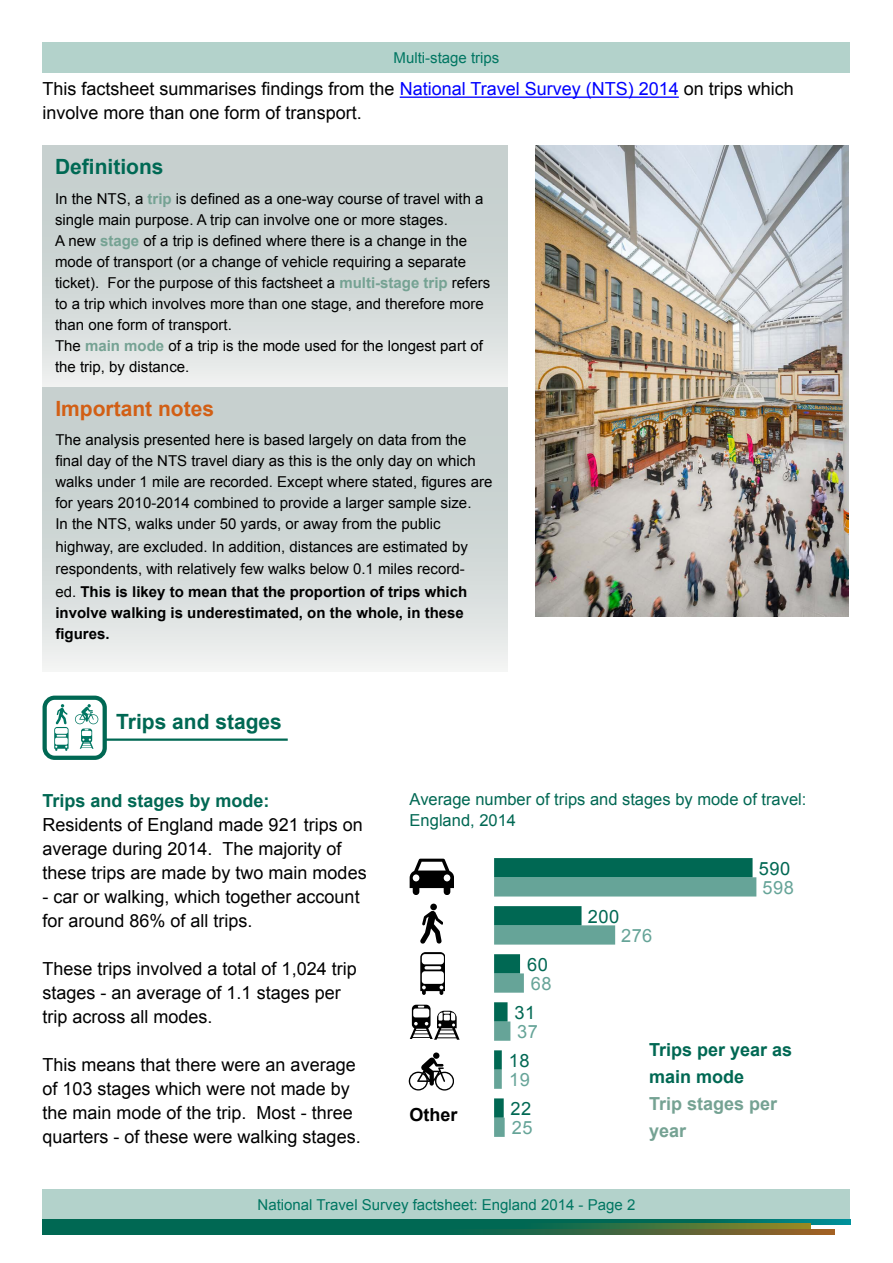
<style>
.page{position:relative;width:893px;height:1263px;background:#fff}
.page>*{position:absolute;margin:0;border:0;box-sizing:border-box;transform-origin:0 0}
.t1{font:700 21px "Arial";color:#006853}
.t2{font:700 21px "Arial";color:#d25f15}
.t3{font:700 21px "Arial";color:#006954}
.t4{font:18.3px "Arial";letter-spacing:.025em;color:#66a498}
.t5{font:18.3px "Arial";letter-spacing:.025em;color:#006853}
.t6{font:18px/24px "Arial";color:#000}
.t7{font:700 18px/27px "Arial";color:#006853}
.t8{font:700 18px/27px "Arial";color:#75a293}
.t9{font:700 18px "Arial";color:#000}
.t10{font:16.5px/21px "Arial";color:#006853}
.t11{font:15px/21px "Arial";color:#000}
.t12{font:15px "Arial";color:#007662}
.t13{font:700 15px/21px "Arial";color:#000}
.s1{color:#00f}
.s2{font-weight:700;color:#75a293}
.s3{font-weight:700}
</style>
<div class="page">
<div style="left:43px;top:1189px;width:807px;height:30px;background:#b3d2cb"></div>
<svg style="left:43px;top:1220px;width:807px;height:5px;background:#066d57"></svg>
<svg style="left:43px;top:1224px;width:767px;height:5px;background:#1b6d4a"></svg>
<svg style="left:43px;top:1229px;width:792px;height:5px;background:#256647"></svg>
<div style="left:43px;top:43px;width:807px;height:30px;background:#b3d2cb"></div>
<hr style="left:400px;top:97px;width:279px;height:1px;background:#00f">
<div style="left:42px;top:146px;width:465px;height:247px;background:linear-gradient(to bottom,#bec9c8,#e7eae9)"></div>
<div style="left:43px;top:696px;width:63px;height:64px;border:4px solid #006853;border-radius:10px"></div>
<svg style="left:75px;top:704px;width:23px;height:45px"></svg>
<svg style="left:54px;top:704px;width:15px;height:47px"></svg>
<hr style="left:105px;top:738px;width:183px;height:3px;background:#006853">
<img style="left:535px;top:146px;width:314px;height:471px">
<div style="left:43px;top:387px;width:464px;height:285px;background:linear-gradient(to bottom,#bec9c7,#e8ebea)"></div>
<svg style="left:494px;top:858px;width:259px;height:260px"></svg>
<svg style="left:420px;top:904px;width:23px;height:40px"></svg>
<svg style="left:409px;top:1052px;width:45px;height:38px"></svg>
<svg style="left:410px;top:859px;width:44px;height:36px"></svg>
<svg style="left:420px;top:952px;width:25px;height:42px"></svg>
<svg style="left:410px;top:1005px;width:50px;height:34px"></svg>
<p class="t12" style="left:394px;top:48px;width:107px">Multi-stage trips</p>
<p class="t6" style="left:43px;top:77px;width:753px">This factsheet summarises findings from the <span class="s1">National Travel Survey (NTS) 2014</span> on trips which involve more than one form of transport.</p>
<p class="t3" style="left:55px;top:153px;width:110px">Definitions</p>
<p class="t11" style="left:55px;top:188px;width:430px">In the NTS, a <span class="s2">trip</span> is defined as a one-way course of travel with a single main purpose. A trip can involve one or more stages.</p>
<p class="t11" style="left:55px;top:230px;width:437px">A new <span class="s2">stage</span> of a trip is defined where there is a change in the mode of transport (or a change of vehicle requiring a separate ticket). For the purpose of this factsheet a <span class="s2">multi-stage trip</span> refers to a trip which involves more than one stage, and therefore more than one form of transport.</p>
<p class="t11" style="left:55px;top:335px;width:429px">The <span class="s2">main mode</span> of a trip is the mode used for the longest part of the trip, by distance.</p>
<p class="t2" style="left:55px;top:394px;width:160px">Important notes</p>
<p class="t11" style="left:55px;top:429px;width:438px">The analysis presented here is based largely on data from the final day of the NTS travel diary as this is the only day on which walks under 1 mile are recorded. Except where stated, figures are for years 2010-2014 combined to provide a larger sample size.</p>
<p class="t11" style="left:55px;top:513px;width:414px;line-height:22.5px">In the NTS, walks under 50 yards, or away from the public highway, are excluded. In addition, distances are estimated by respondents, with relatively few walks below 0.1 miles record&shy;ed. <span class="s3">This is likey to mean that the proportion of trips which</span></p>
<p class="t13" style="left:55px;top:602px;width:410px">involve walking is underestimated, on the whole, in these figures.</p>
<p class="t1" style="left:116px;top:707px;width:167px">Trips and stages</p>
<p class="t7" style="left:43px;top:787px;width:229px">Trips and stages by mode:</p>
<p class="t6" style="left:43px;top:812px;width:326px">Residents of England made 921 trips on average during 2014. The majority of these trips are made by two main modes</p>
<p class="t6" style="left:43px;top:884px;width:319px">- car or walking, which together account for around 86% of all trips.</p>
<p class="t6" style="left:43px;top:956px;width:316px">These trips involved a total of 1,024 trip stages - an average of 1.1 stages per trip across all modes.</p>
<p class="t6" style="left:43px;top:1052px;width:320px">This means that there were an average of 103 stages which were not made by the main mode of the trip. Most - three quarters - of these were walking stages.</p>
<p class="t10" style="left:410px;top:789px;width:398px">Average number of trips and stages by mode of travel:<br>England, 2014</p>
<p class="t5" style="left:759px;top:857px;width:33px">590</p>
<p class="t9" style="left:410px;top:1103px;width:50px">Other</p>
<p class="t5" style="left:527px;top:953px;width:22px">60</p>
<p class="t4" style="left:531px;top:972px;width:22px">68</p>
<p class="t5" style="left:515px;top:1000px;width:22px">31</p>
<p class="t4" style="left:517px;top:1020px;width:22px">37</p>
<p class="t5" style="left:509px;top:1048px;width:22px">18</p>
<p class="t4" style="left:509px;top:1068px;width:22px">19</p>
<p class="t5" style="left:511px;top:1096px;width:22px">22</p>
<p class="t4" style="left:512px;top:1116px;width:22px">25</p>
<p class="t5" style="left:588px;top:905px;width:33px">200</p>
<p class="t4" style="left:621px;top:924px;width:33px">276</p>
<p class="t4" style="left:762px;top:876px;width:33px">598</p>
<p class="t7" style="left:649px;top:1036px;width:145px">Trips per year as main mode</p>
<p class="t8" style="left:649px;top:1090px;width:130px">Trip stages per year</p>
<p class="t12" style="left:258px;top:1195px;width:379px">National Travel Survey factsheet: England 2014 - Page 2</p>
</div>
